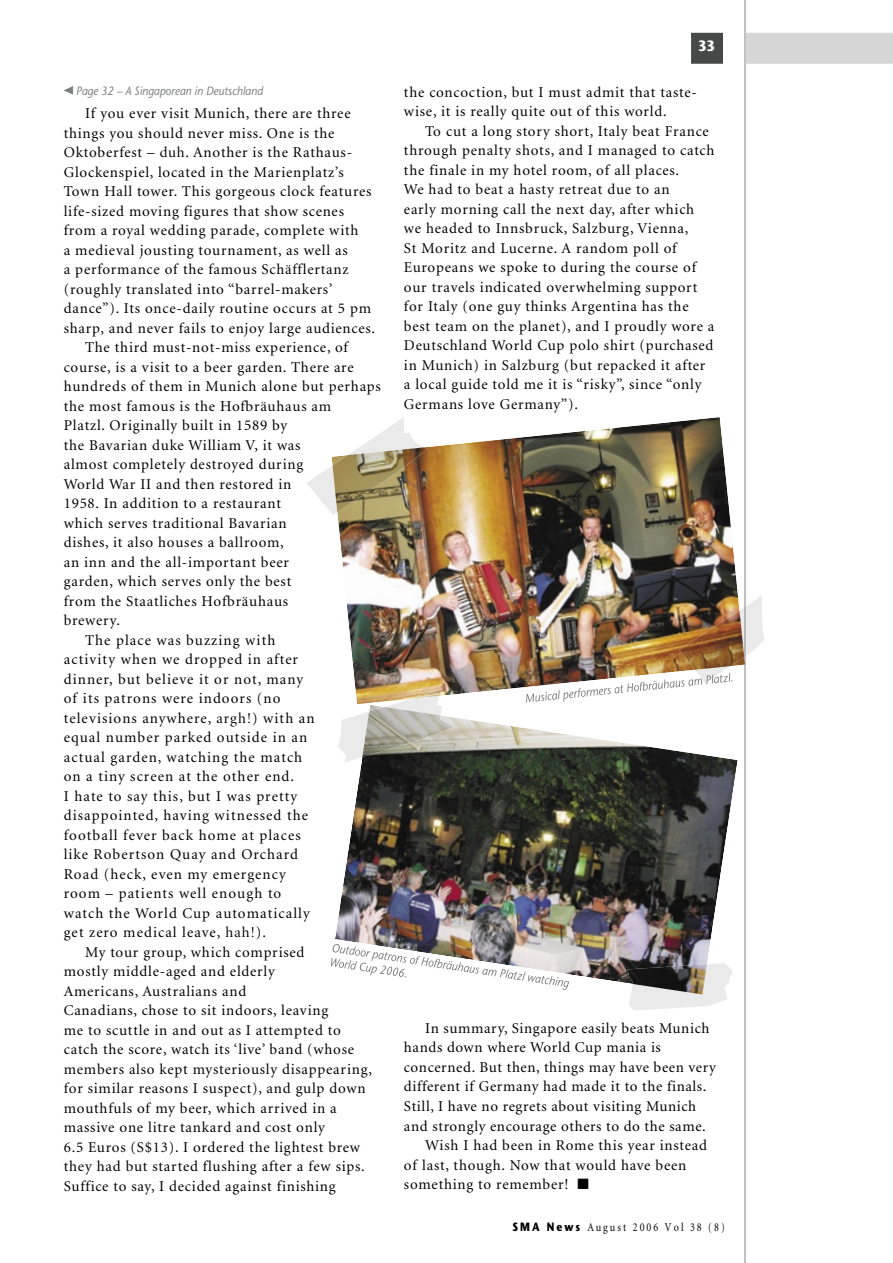
<style>
.page{position:relative;width:893px;height:1263px;background:#fff}
.page>*{position:absolute;margin:0;border:0;box-sizing:border-box;transform-origin:0 0}
.t1{font:15px/19.5px "Minion";letter-spacing:.05em;color:#000}
.t2{font:15px "Minion";letter-spacing:.07em;color:#000}
.t3{font:700 15px "Stone Sans";color:#fff;scale:.9 1}
.t4{font:italic 12px "Stone Sans";color:#7b7c7c;scale:.9 1}
.t5{font:12px "Minion";letter-spacing:.2em;color:#000;scale:.85 1}
.s1{font-family:"Minion Display"}
.s2{font-family:"Stone Sans";font-weight:700}
</style>
<div class="page">
<div style="left:746px;top:33px;width:147px;height:31px;background:#d6d6d6"></div>
<svg style="left:691px;top:33px;width:32px;height:31px"></svg>
<hr style="left:744px;top:0;width:2px;height:1263px;background:#c1c1c1">
<svg style="left:64px;top:86px;width:9px;height:9px"></svg>
<img style="left:337px;top:417px;width:401px;height:286px">
<img style="left:335px;top:717px;width:403px;height:266px">
<svg style="left:629px;top:963px;width:103px;height:47px"></svg>
<img style="left:628px;top:964px;width:79px;height:30px">
<svg style="left:338px;top:696px;width:104px;height:66px"></svg>
<img style="left:411px;top:689px;width:30px;height:10px">
<img style="left:362px;top:707px;width:92px;height:50px">
<svg style="left:331px;top:943px;width:238px;height:47px"></svg>
<img style="left:526px;top:596px;width:238px;height:106px">
<svg style="left:307px;top:417px;width:117px;height:98px"></svg>
<img style="left:332px;top:447px;width:95px;height:65px">
<p class="t4" style="left:76px;top:83px;width:209px">Page 32 – A Singaporean in Deutschland</p>
<p class="t1" style="left:85px;top:104px;width:267px">If you ever visit Munich, there are three</p>
<p class="t1" style="left:64px;top:124px;width:272px">things you should never miss. One is the</p>
<p class="t1" style="left:64px;top:143px;width:290px">Oktoberfest – <span class="s1">duh</span>. Another is the Rathaus-</p>
<p class="t1" style="left:64px;top:163px;width:282px">Glockenspiel, located in the Marienplatz’s</p>
<p class="t1" style="left:64px;top:182px;width:309px">Town Hall tower. This gorgeous clock features</p>
<p class="t1" style="left:64px;top:202px;width:282px">life-sized moving figures that show scenes</p>
<p class="t1" style="left:64px;top:221px;width:296px">from a royal wedding parade, complete with</p>
<p class="t1" style="left:64px;top:241px;width:285px">a medieval jousting tournament, as well as</p>
<p class="t1" style="left:64px;top:260px;width:286px">a performance of the famous Schäfflertanz</p>
<p class="t1" style="left:64px;top:280px;width:270px">(roughly translated into “barrel-makers’</p>
<p class="t1" style="left:64px;top:299px;width:309px">dance”). Its once-daily routine occurs at 5 pm</p>
<p class="t1" style="left:64px;top:319px;width:313px">sharp, and never fails to enjoy large audiences.</p>
<p class="t1" style="left:85px;top:338px;width:264px">The third must-not-miss experience, of</p>
<p class="t1" style="left:64px;top:358px;width:291px">course, is a visit to a beer garden. There are</p>
<p class="t1" style="left:64px;top:377px;width:319px">hundreds of them in Munich alone but perhaps</p>
<p class="t1" style="left:64px;top:397px;width:269px">the most famous is the Hofbräuhaus am</p>
<p class="t1" style="left:64px;top:416px;width:225px">Platzl. Originally built in 1589 by</p>
<p class="t1" style="left:64px;top:436px;width:238px">the Bavarian duke William V, it was</p>
<p class="t1" style="left:64px;top:455px;width:241px">almost completely destroyed during</p>
<p class="t1" style="left:64px;top:475px;width:229px">World War II and then restored in</p>
<p class="t1" style="left:64px;top:494px;width:219px">1958. In addition to a restaurant</p>
<p class="t1" style="left:64px;top:514px;width:225px">which serves traditional Bavarian</p>
<p class="t1" style="left:64px;top:533px;width:222px">dishes, it also houses a ballroom,</p>
<p class="t1" style="left:64px;top:553px;width:227px">an inn and the all-important beer</p>
<p class="t1" style="left:64px;top:572px;width:229px">garden, which serves only the best</p>
<p class="t1" style="left:64px;top:592px;width:226px">from the Staatliches Hofbräuhaus</p>
<p class="t1" style="left:64px;top:611px;width:58px">brewery.</p>
<p class="t2" style="left:85px;top:632px;width:192px">The place was buzzing with</p>
<p class="t2" style="left:64px;top:652px;width:236px">activity when we dropped in after</p>
<p class="t2" style="left:64px;top:671px;width:241px">dinner, but believe it or not, many</p>
<p class="t2" style="left:64px;top:691px;width:218px">of its patrons were indoors (no</p>
<p class="t2" style="left:64px;top:710px;width:252px">televisions anywhere, <span class="s1">argh!</span>) with an</p>
<p class="t2" style="left:64px;top:730px;width:245px">equal number parked outside in an</p>
<p class="t2" style="left:64px;top:749px;width:240px">actual garden, watching the match</p>
<p class="t2" style="left:64px;top:769px;width:232px">on a tiny screen at the other end.</p>
<p class="t2" style="left:64px;top:788px;width:235px">I hate to say this, but I was pretty</p>
<p class="t2" style="left:64px;top:808px;width:246px">disappointed, having witnessed the</p>
<p class="t2" style="left:64px;top:827px;width:238px">football fever back home at places</p>
<p class="t2" style="left:64px;top:847px;width:236px">like Robertson Quay and Orchard</p>
<p class="t2" style="left:64px;top:866px;width:223px">Road (heck, even my emergency</p>
<p class="t2" style="left:64px;top:886px;width:219px">room – patients well enough to</p>
<p class="t2" style="left:64px;top:905px;width:247px">watch the World Cup automatically</p>
<p class="t2" style="left:64px;top:925px;width:204px">get zero medical leave, <span class="s1">hah!</span>).</p>
<p class="t1" style="left:85px;top:943px;width:221px">My tour group, which comprised</p>
<p class="t1" style="left:64px;top:962px;width:212px">mostly middle-aged and elderly</p>
<p class="t1" style="left:64px;top:982px;width:184px">Americans, Australians and</p>
<p class="t1" style="left:64px;top:1001px;width:266px">Canadians, chose to sit indoors, leaving</p>
<p class="t1" style="left:64px;top:1021px;width:279px">me to scuttle in and out as I attempted to</p>
<p class="t1" style="left:64px;top:1040px;width:292px">catch the score, watch its ‘live’ band (whose</p>
<p class="t1" style="left:64px;top:1060px;width:310px">members also kept mysteriously disappearing,</p>
<p class="t1" style="left:64px;top:1079px;width:303px">for similar reasons I suspect), and gulp down</p>
<p class="t1" style="left:64px;top:1099px;width:275px">mouthfuls of my beer, which arrived in a</p>
<p class="t1" style="left:64px;top:1118px;width:263px">massive one litre tankard and cost only</p>
<p class="t1" style="left:64px;top:1138px;width:298px">6.5 Euros (S$13). I ordered the lightest brew</p>
<p class="t1" style="left:64px;top:1157px;width:303px">they had but started flushing after a few sips.</p>
<p class="t1" style="left:64px;top:1177px;width:273px">Suffice to say, I decided against finishing</p>
<p class="t3" style="left:698px;top:37px;width:20px">33</p>
<p class="t1" style="left:404px;top:83px;width:294px">the concoction, but I must admit that taste&shy;wise, it is really quite out of this world.</p>
<p class="t1" style="left:404px;top:122px;width:312px;text-indent:21px">To cut a long story short, Italy beat France through penalty shots, and I managed to catch the finale in my hotel room, of all places.<br>We had to beat a hasty retreat due to an<br>early morning call the next day, after which we headed to Innsbruck, Salzburg, Vienna,<br>St Moritz and Lucerne. A random poll of Europeans we spoke to during the course of our travels indicated overwhelming support for Italy (one guy thinks Argentina has the best team on the planet), and I proudly wore a Deutschland World Cup polo shirt (purchased in Munich) in Salzburg (but repacked it after a local guide told me it is “risky”, since “only Germans love Germany”).</p>
<p class="t1" style="left:425px;top:1019px;width:286px">In summary, Singapore easily beats Munich</p>
<p class="t1" style="left:404px;top:1038px;width:258px">hands down where World Cup mania is</p>
<p class="t1" style="left:404px;top:1058px;width:313px">concerned. But then, things may have been very</p>
<p class="t1" style="left:404px;top:1077px;width:304px">different if Germany had made it to the finals.</p>
<p class="t1" style="left:404px;top:1097px;width:294px">Still, I have no regrets about visiting Munich</p>
<p class="t1" style="left:404px;top:1116px;width:303px">and strongly encourage others to do the same.</p>
<p class="t1" style="left:425px;top:1136px;width:283px">Wish I had been in Rome this year instead</p>
<p class="t1" style="left:404px;top:1155px;width:284px">of last, though. Now that would have been</p>
<p class="t1" style="left:404px;top:1175px;width:186px">something to remember! ■</p>
<p class="t5" style="left:512px;top:1221px;width:251px"><span class="s2">SMA News</span> August 2006 Vol 38 (8)</p>
</div>
